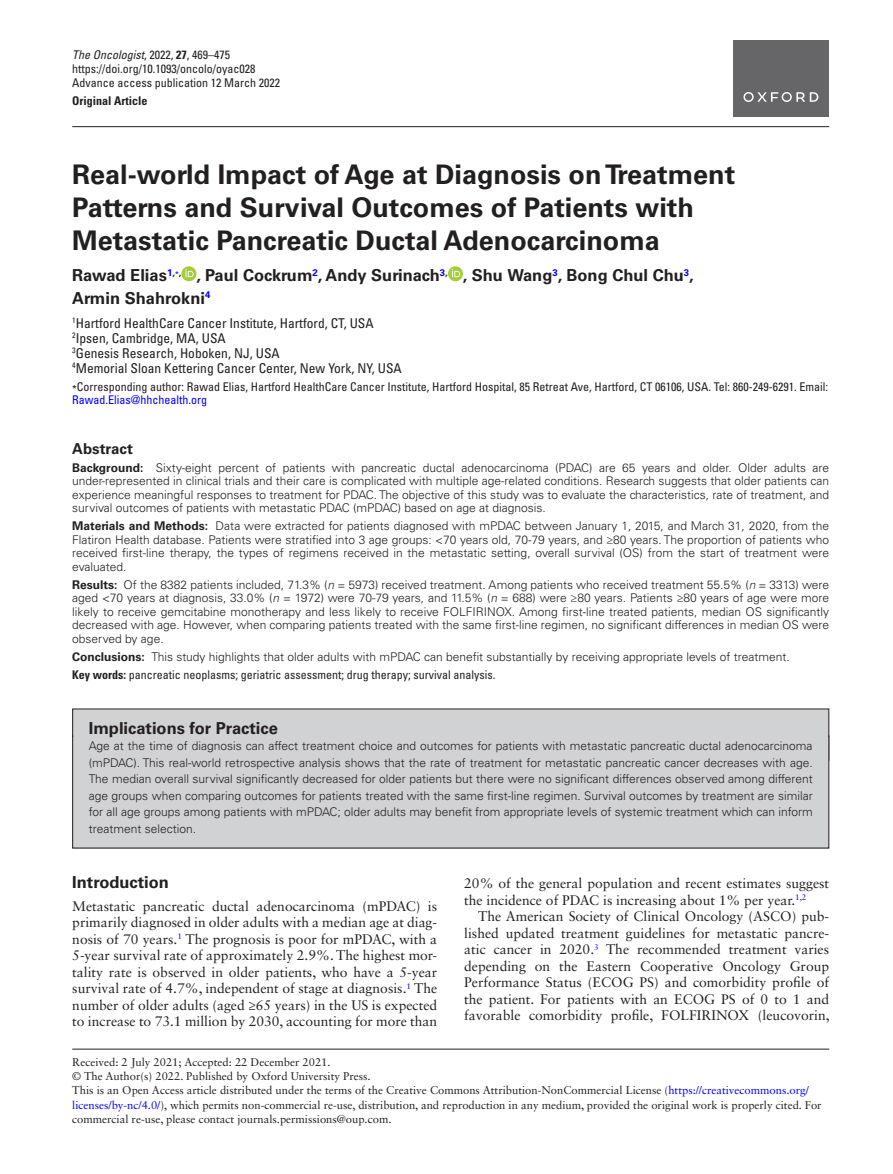
<style>
.page{position:relative;width:893px;height:1174px;background:#fff}
.page>*{position:absolute;margin:0;border:0;box-sizing:border-box;transform-origin:0 0}
.t1{font:700 27px/33px "Univers LT Std";color:#231f20}
.t2{font:700 16.5px/22.5px "Univers LT Std";color:#231f20}
.t3{font:700 15px "Univers LT Std";color:#231f20}
.t4{font:13.8px/16.5px "Sabon LT Std";color:#231f20;text-align:justify}
.t5{font:condensed 13.5px/15px "Univers LT Std";color:#231f20}
.t6{font:300 12px/13.5px "Univers LT Std";color:#231f20;text-align:justify}
.t7{font:condensed 12px/14.2px "Univers LT Std";color:#231f20}
.t8{font:700 condensed 12px "Univers LT Std";color:#231f20}
.t9{font:11.25px/14.2px "Sabon LT Std";color:#231f20}
.s1{font-style:italic}
.s2{font-weight:700}
.s3{font-family:"Arial Unicode MS";font-stretch:normal}
.s4{color:#00f}
.s5{font-weight:700;font-stretch:condensed}
.s6{font-weight:400;font-stretch:condensed}
</style>
<div class="page">
<hr style="left:72px;top:126px;width:757px;height:1px;background:#231f20">
<div style="left:733px;top:40px;width:96px;height:76px;background:#666669"></div>
<svg style="left:743px;top:92px;width:75px;height:10px"></svg>
<hr style="left:72px;top:1048px;width:757px;height:1px;background:#231f20">
<div style="left:72px;top:709px;width:757px;height:48px;background:#d1d2d4"></div>
<div style="left:72px;top:737px;width:757px;height:111px;background:#d1d2d4"></div>
<svg style="left:181px;top:266px;width:15px;height:15px"></svg>
<svg style="left:185px;top:269px;width:9px;height:8px"></svg>
<svg style="left:448px;top:266px;width:15px;height:15px"></svg>
<svg style="left:452px;top:269px;width:8px;height:8px"></svg>
<p class="t7" style="left:72px;top:47px;width:209px"><span class="s1">The Oncologist</span>, 2022, <span class="s2">27</span>, 469–475 https://doi.org/10.1093/oncolo/oyac028<br>Advance access publication 12 March 2022</p>
<p class="t8" style="left:72px;top:93px;width:77px">Original Article</p>
<h1 class="t1" style="left:72px;top:158px;width:664px">Real-world Impact of Age at Diagnosis on Treatment<br>Patterns and Survival Outcomes of Patients with<br>Metastatic Pancreatic Ductal Adenocarcinoma</h1>
<h2 class="t2" style="left:72px;top:264px;width:623px">Rawad Elias<sup>1</sup><sup>,</sup><sup>∗</sup><sup>,</sup> , Paul Cockrum<sup>2</sup>, Andy Surinach<sup>3</sup><sup>,</sup> , Shu Wang<sup>3</sup>, Bong Chul Chu<sup>3</sup>,<br>Armin Shahrokni<sup>4</sup></h2>
<p class="t5" style="left:72px;top:315px;width:331px"><sup>1</sup>Hartford HealthCare Cancer Institute, Hartford, CT, USA <sup>2</sup>Ipsen, Cambridge, MA, USA<br><sup>3</sup>Genesis Research, Hoboken, NJ, USA<br><sup>4</sup>Memorial Sloan Kettering Cancer Center, New York, NY, USA</p>
<p class="t7" style="left:72px;top:379px;width:757px;line-height:13.5px"><span class="s3">∗</span>Corresponding author: Rawad Elias, Hartford HealthCare Cancer Institute, Hartford Hospital, 85 Retreat Ave, Hartford, CT 06106, USA. Tel: 860-249-6291. Email:<br><span class="s4">Rawad.Elias@hhchealth.org</span></p>
<p class="t3" style="left:72px;top:440px;width:62px">Abstract</p>
<p class="t6" style="left:72px;top:461px;width:758px"><span class="s2">Background:</span> Sixty-eight percent of patients with pancreatic ductal adenocarcinoma (PDAC) are 65 years and older. Older adults are under-represented in clinical trials and their care is complicated with multiple age-related conditions. Research suggests that older patients can experience meaningful responses to treatment for PDAC. The objective of this study was to evaluate the characteristics, rate of treatment, and survival outcomes of patients with metastatic PDAC (mPDAC) based on age at diagnosis.</p>
<p class="t6" style="left:72px;top:519px;width:758px"><span class="s2">Materials and Methods:</span> Data were extracted for patients diagnosed with mPDAC between January 1, 2015, and March 31, 2020, from the Flatiron Health database. Patients were stratified into 3 age groups: &lt;70 years old, 70-79 years, and ≥80 years. The proportion of patients who received first-line therapy, the types of regimens received in the metastatic setting, overall survival (OS) from the start of treatment were evaluated.</p>
<p class="t6" style="left:72px;top:578px;width:758px"><span class="s2">Results:</span> Of the 8382 patients included, 71.3% (<span class="s1">n</span> = 5973) received treatment. Among patients who received treatment 55.5% (<span class="s1">n</span> = 3313) were aged &lt;70 years at diagnosis, 33.0% (<span class="s1">n</span> = 1972) were 70-79 years, and 11.5% (<span class="s1">n</span> = 688) were ≥80 years. Patients ≥80 years of age were more likely to receive gemcitabine monotherapy and less likely to receive FOLFIRINOX. Among first-line treated patients, median OS significantly decreased with age. However, when comparing patients treated with the same first-line regimen, no significant differences in median OS were observed by age.</p>
<p class="t6" style="left:72px;top:647px;width:719px;line-height:18px"><span class="s2">Conclusions:</span> This study highlights that older adults with mPDAC can benefit substantially by receiving appropriate levels of treatment.<br><span class="s5">Key words:</span> <span class="s6">pancreatic neoplasms; geriatric assessment; drug therapy; survival analysis.</span></p>
<h2 class="t2" style="left:89px;top:716px;width:191px">Implications for Practice</h2>
<p class="t6" style="left:89px;top:737px;width:725px;line-height:16.5px">Age at the time of diagnosis can affect treatment choice and outcomes for patients with metastatic pancreatic ductal adenocarcinoma (mPDAC). This real-world retrospective analysis shows that the rate of treatment for metastatic pancreatic cancer decreases with age.<br>The median overall survival significantly decreased for older patients but there were no significant differences observed among different age groups when comparing outcomes for patients treated with the same first-line regimen. Survival outcomes by treatment are similar for all age groups among patients with mPDAC; older adults may benefit from appropriate levels of systemic treatment which can inform treatment selection.</p>
<h2 class="t2" style="left:72px;top:871px;width:98px">Introduction</h2>
<p class="t4" style="left:72px;top:897px;width:366px">Metastatic pancreatic ductal adenocarcinoma (mPDAC) is primarily diagnosed in older adults with a median age at diag&shy;nosis of 70 years.<sup>1</sup> The prognosis is poor for mPDAC, with a 5-year survival rate of approximately 2.9%. The highest mor&shy;tality rate is observed in older patients, who have a 5-year survival rate of 4.7%, independent of stage at diagnosis.<sup>1</sup> The number of older adults (aged ≥65 years) in the US is expected to increase to 73.1 million by 2030, accounting for more than</p>
<p class="t4" style="left:464px;top:875px;width:366px">20% of the general population and recent estimates suggest the incidence of PDAC is increasing about 1% per year.<sup>1</sup><sup>,</sup><sup>2</sup></p>
<p class="t4" style="left:464px;top:908px;width:367px;text-indent:14px">The American Society of Clinical Oncology (ASCO) pub&shy;lished updated treatment guidelines for metastatic pancre&shy;atic cancer in 2020.<sup>3</sup> The recommended treatment varies depending on the Eastern Cooperative Oncology Group Performance Status (ECOG PS) and comorbidity profile of the patient. For patients with an ECOG PS of 0 to 1 and favorable comorbidity profile, FOLFIRINOX (leucovorin,</p>
<p class="t9" style="left:72px;top:1054px;width:751px">Received: 2 July 2021; Accepted: 22 December 2021.<br>© The Author(s) 2022. Published by Oxford University Press.<br>This is an Open Access article distributed under the terms of the Creative Commons Attribution-NonCommercial License (<span class="s4">https://creativecommons.org/ licenses/by-nc/4.0/</span>), which permits non-commercial re-use, distribution, and reproduction in any medium, provided the original work is properly cited. For commercial re-use, please contact journals.permissions@oup.com.</p>
</div>
